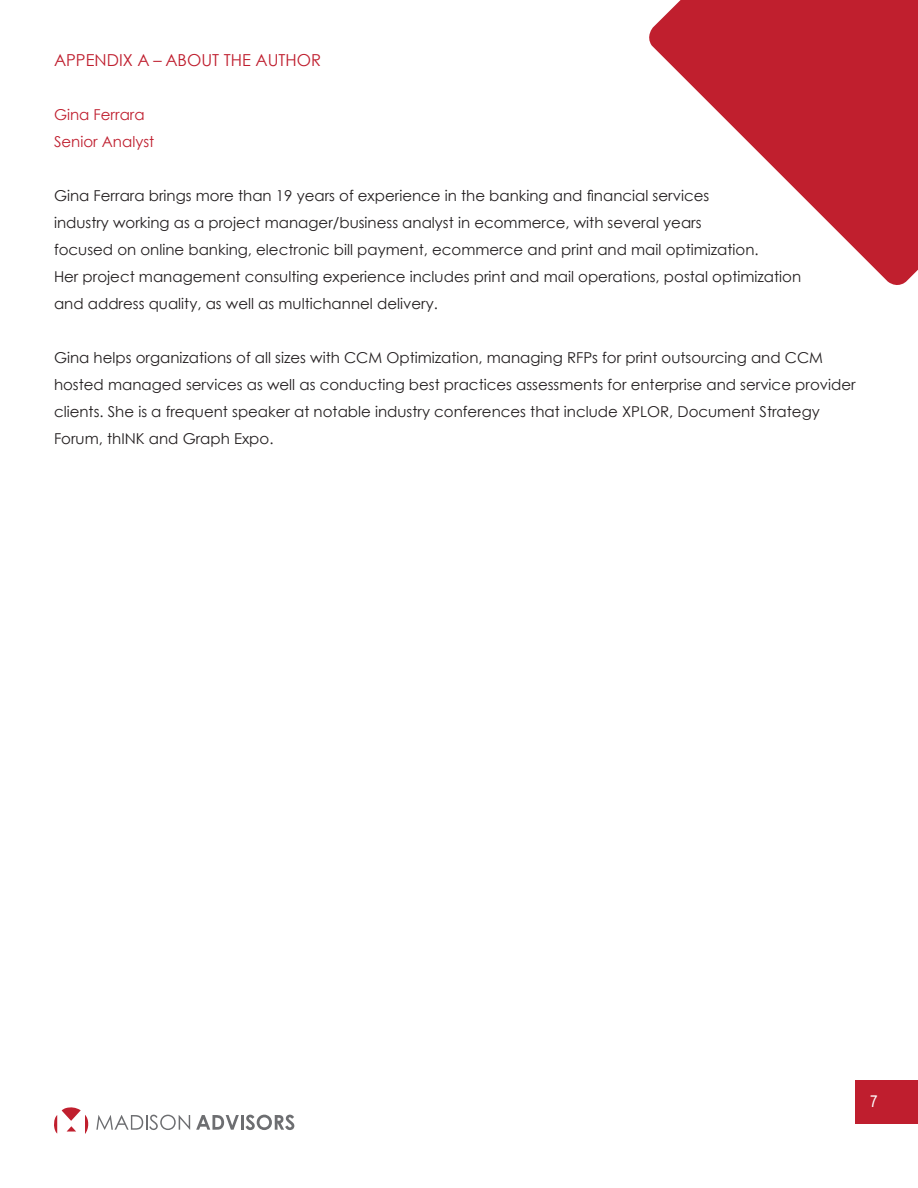
<style>
.page{position:relative;width:918px;height:1188px;background:#fff}
.page>*{position:absolute;margin:0;border:0;box-sizing:border-box;transform-origin:0 0}
.t1{font:16.5px "Century Gothic";color:#bf1e2e}
.t2{font:16.5px "Arial Narrow";color:#fff}
.t3{font:15px/27px "Century Gothic";color:#231f20}
.t4{font:15px "Century Gothic";color:#bf1e2e}
</style>
<div class="page">
<div style="left:855px;top:1080px;width:63px;height:44px;background:#bf1e2e"></div>
<svg style="left:54px;top:1107px;width:35px;height:27px"></svg>
<svg style="left:96px;top:1115px;width:94px;height:15px"></svg>
<svg style="left:196px;top:1115px;width:43px;height:15px"></svg>
<hr style="left:241px;top:1115px;width:3px;height:15px;background:#6d6e71">
<svg style="left:246px;top:1115px;width:48px;height:15px"></svg>
<svg style="left:649px;top:0;width:269px;height:285px;fill:#c01f2e"></svg>
<p class="t1" style="left:54px;top:49px;width:269px">APPENDIX A – ABOUT THE AUTHOR</p>
<p class="t4" style="left:54px;top:104px;width:92px">Gina Ferrara</p>
<p class="t4" style="left:54px;top:131px;width:102px">Senior Analyst</p>
<p class="t3" style="left:54px;top:182px;width:749px">Gina Ferrara brings more than 19 years of experience in the banking and financial services<br>industry working as a project manager/business analyst in ecommerce, with several years<br>focused on online banking, electronic bill payment, ecommerce and print and mail optimization.<br>Her project management consulting experience includes print and mail operations, postal optimization and address quality, as well as multichannel delivery.</p>
<p class="t3" style="left:54px;top:344px;width:803px">Gina helps organizations of all sizes with CCM Optimization, managing RFPs for print outsourcing and CCM hosted managed services as well as conducting best practices assessments for enterprise and service provider clients. She is a frequent speaker at notable industry conferences that include XPLOR, Document Strategy Forum, thINK and Graph Expo.</p>
<p class="t2" style="left:870px;top:1089px;width:9px">7</p>
</div>
